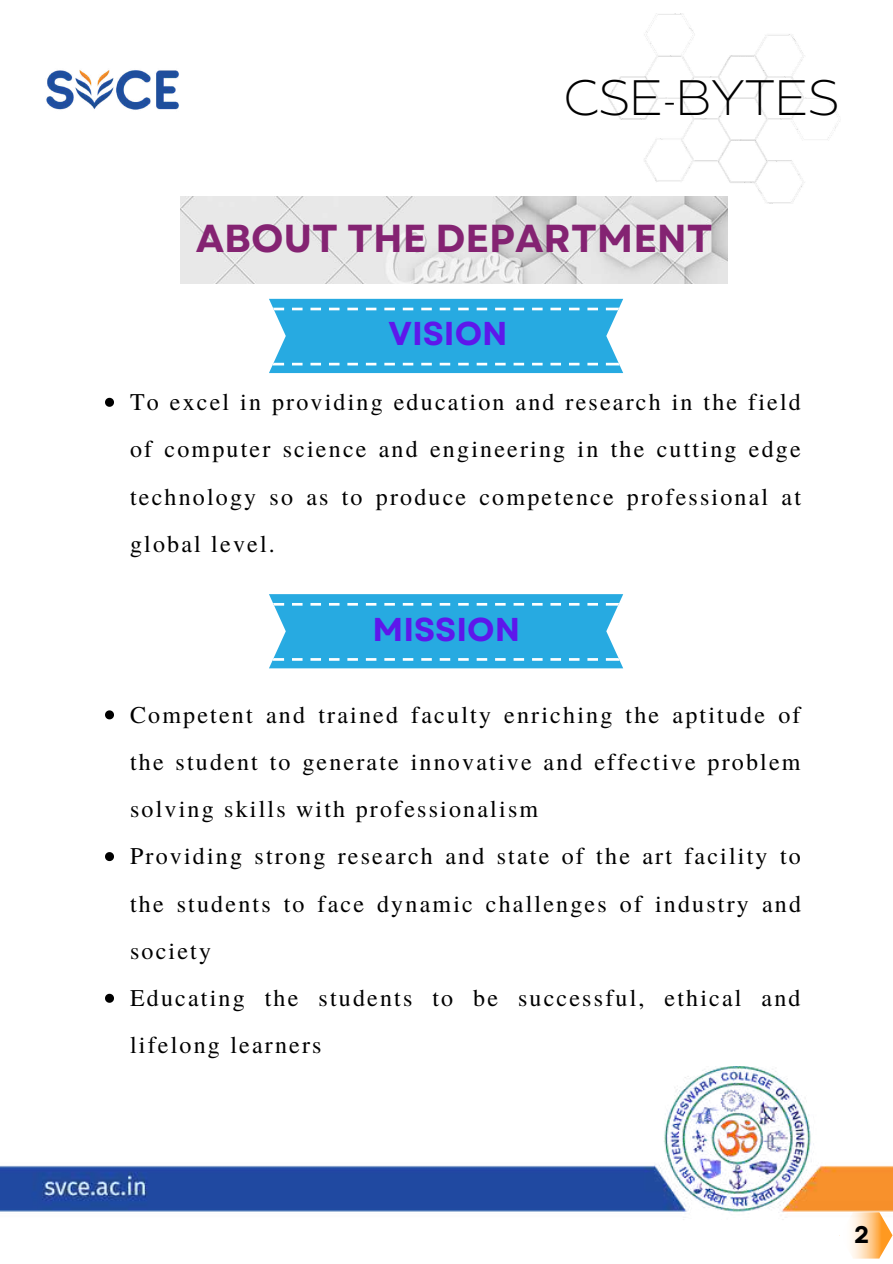
<style>
.page{position:relative;width:893px;height:1264px;background:#fff}
.page>*{position:absolute;margin:0;border:0;box-sizing:border-box;transform-origin:0 0}
.t1{font:200 49.65px "Balgin";color:#000}
.t2{font:700 39px "Garet";color:#842372}
.t3{font:700 33px "Garet";color:#5e17eb}
.t4{font:24px/47.2px "Te X Gyre Termes";letter-spacing:.09em;color:#000;text-align:justify}
.t5{font:700 24px "Garet";color:#000}
</style>
<div class="page">
<img style="left:0;top:1066px;width:892px;height:154px">
<img style="left:608px;top:14px;width:232px;height:190px">
<img style="left:46px;top:70px;width:133px;height:40px">
<svg style="left:269px;top:299px;width:354px;height:74px"></svg>
<img style="left:181px;top:196px;width:546px;height:87px">
<svg style="left:105px;top:398px;width:9px;height:9px"></svg>
<svg style="left:269px;top:594px;width:354px;height:74px"></svg>
<svg style="left:105px;top:710px;width:9px;height:9px"></svg>
<svg style="left:105px;top:852px;width:9px;height:9px"></svg>
<svg style="left:105px;top:993px;width:9px;height:9px"></svg>
<svg style="left:839px;top:1212px;width:53px;height:46px"></svg>
<h1 class="t1" style="left:564px;top:77px;width:277px">CSE-BYTES</h1>
<h2 class="t2" style="left:196px;top:211px;width:518px">ABOUT THE DEPARTMENT</h2>
<h3 class="t3" style="left:388px;top:310px;width:121px">VISION</h3>
<p class="t4" style="left:130px;top:377px;width:672px">To excel in providing education and research in the field of computer science and engineering in the cutting edge technology so as to produce competence professional at global level.</p>
<h3 class="t3" style="left:372px;top:605px;width:149px">MISSION</h3>
<p class="t4" style="left:130px;top:689px;width:672px;text-align:left">Competent and trained faculty enriching the aptitude of the student to generate innovative and effective problem solving skills with professionalism<br>Providing strong research and state of the art facility to the students to face dynamic challenges of industry and society<br>Educating the students to be successful, ethical and lifelong learners</p>
<p class="t5" style="left:854px;top:1216px;width:17px">2</p>
</div>
